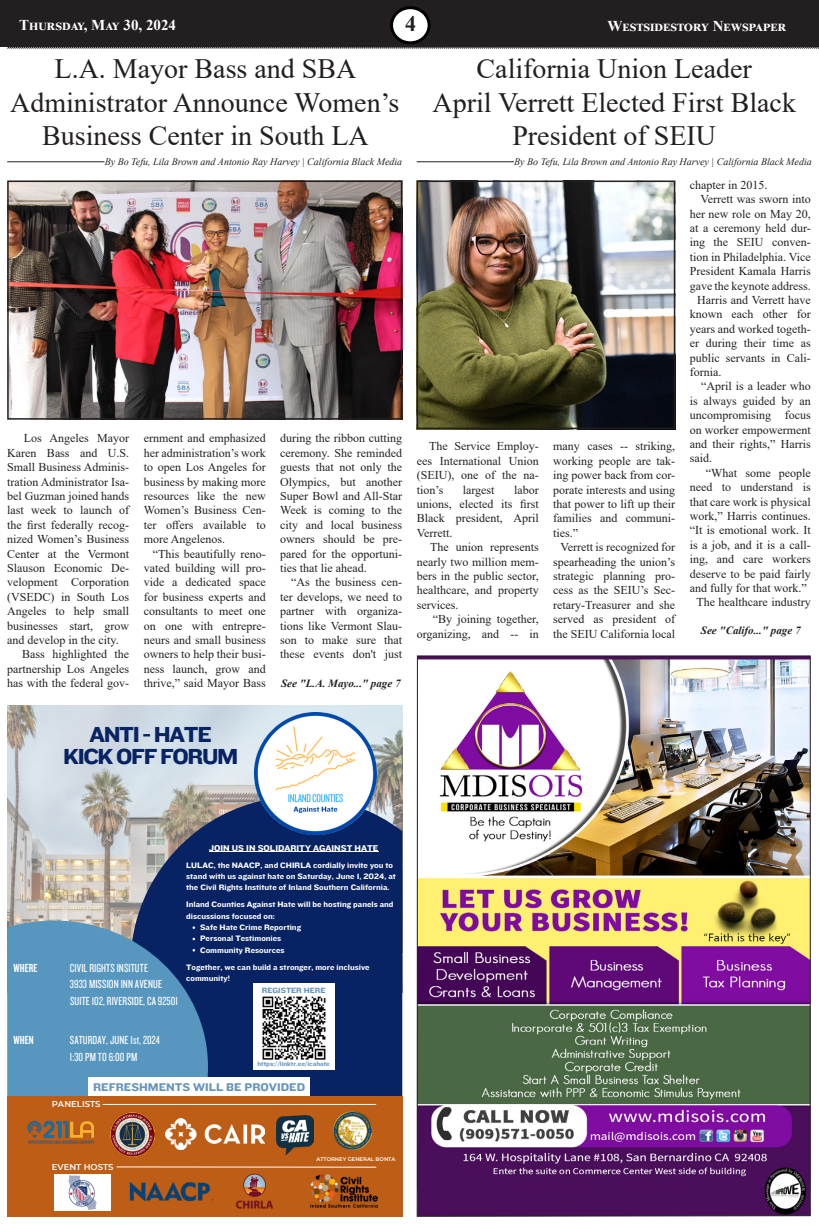
<style>
.page{position:relative;width:819px;height:1224px;background:#fff}
.page>*{position:absolute;margin:0;border:0;box-sizing:border-box;transform-origin:0 0}
.t1{font:28px/33.6px "Times New Roman";color:#231f20;text-align:center}
.t2{font:22.6px/22.3px "Knockout 52";letter-spacing:-.06em;color:#082363;text-align:center}
.t3{font:700 22px "Times New Roman";color:#231f20}
.t4{font:700 15px "Times New Roman";color:#fff}
.t5{font:12.2px/16.6px "Knockout 28";letter-spacing:.01em;color:#fff}
.t6{font:12.2px "Knockout 48";letter-spacing:.01em;color:#fff}
.t7{font:12px/14.4px "Times New Roman";color:#231f20;text-align:justify}
.t8{font:11.6px "Knockout 52";color:#6694bb}
.t9{font:italic 700 11px "Times New Roman";color:#231f20}
.t10{font:italic 10px "Times New Roman";color:#231f20}
.t11{font:8.7px "Knockout 52";color:#fff}
.t12{font:600 8.5px "Montserrat";color:#fff}
.t13{font:8.2px/11.3px "Knockout 52";color:#fff}
.t14{font:7.9px "Knockout 52";color:#6694bb}
.t15{font:6.6px "Knockout 52";color:#6694bb}
.t16{font:600 5.3px "Montserrat";color:#fff}
</style>
<div class="page">
<div style="left:0;top:0;width:819px;height:46px;background:#231f20"></div>
<div style="left:392px;top:8px;width:37px;height:35px;background:#fff;border-radius:50%"></div>
<div style="left:390px;top:6px;width:41px;height:38px;border:3px solid #000;border-radius:50%"></div>
<svg style="left:6px;top:44px;width:813px;height:5px"></svg>
<img style="left:416px;top:655px;width:395px;height:562px">
<img style="left:764px;top:1168px;width:44px;height:46px">
<img style="left:7px;top:705px;width:395px;height:216px">
<svg style="left:130px;top:796px;width:272px;height:300px;background:#1e356c"></svg>
<svg style="left:7px;top:921px;width:201px;height:175px;background:#4f87b2"></svg>
<div style="left:7px;top:1096px;width:395px;height:121px;background:#be5d15"></div>
<hr style="left:117px;top:1167px;width:259px;height:1px;background:#fff">
<img style="left:311px;top:1175px;width:67px;height:33px">
<img style="left:236px;top:1173px;width:37px;height:36px">
<img style="left:54px;top:1175px;width:56px;height:36px">
<hr style="left:103px;top:1104px;width:273px;height:1px;background:#fff">
<img style="left:333px;top:1112px;width:38px;height:38px">
<img style="left:277px;top:1115px;width:37px;height:39px">
<img style="left:27px;top:1120px;width:68px;height:24px">
<img style="left:165px;top:1118px;width:99px;height:32px">
<img style="left:255px;top:713px;width:121px;height:121px">
<img style="left:129px;top:1182px;width:85px;height:20px">
<hr style="left:209px;top:852px;width:170px;height:1px;background:#fff">
<div style="left:253px;top:983px;width:82px;height:87px;background:#fff"></div>
<img style="left:262px;top:996px;width:64px;height:64px">
<div style="left:89px;top:1077px;width:221px;height:19px;background:#fff"></div>
<img style="left:110px;top:1113px;width:44px;height:44px">
<hr style="left:417px;top:161px;width:97px;height:1px;background:#231f20">
<hr style="left:7px;top:161px;width:97px;height:1px;background:#231f20">
<img style="left:420px;top:184px;width:252px;height:242px">
<div style="left:417px;top:181px;width:258px;height:248px;border:2px solid #231f20"></div>
<img style="left:10px;top:184px;width:389px;height:233px">
<div style="left:7px;top:181px;width:395px;height:239px;border:2px solid #231f20"></div>
<p class="t4" style="left:19px;top:14px;width:158px">Thursday, May 30, 2024</p>
<h3 class="t3" style="left:405px;top:8px;width:12px">4</h3>
<p class="t4" style="left:608px;top:15px;width:180px">Westsidestory Newspaper</p>
<p class="t1" style="left:55px;top:51px;width:303px">L.A. Mayor Bass and SBA</p>
<p class="t1" style="left:10px;top:84px;width:391px">Administrator Announce Women’s<br>Business Center in South LA</p>
<p class="t1" style="left:477px;top:51px;width:277px">California Union Leader</p>
<p class="t1" style="left:433px;top:84px;width:365px">April Verrett Elected First Black<br>President of SEIU</p>
<p class="t10" style="left:105px;top:155px;width:299px">By Bo Tefu, Lila Brown and Antonio Ray Harvey | California Black Media</p>
<p class="t10" style="left:514px;top:155px;width:299px">By Bo Tefu, Lila Brown and Antonio Ray Harvey | California Black Media</p>
<p class="t7" style="left:7px;top:431px;width:124px;text-indent:17px">Los Angeles Mayor Karen Bass and U.S.<br>Small Business Adminis&shy;tration Administrator Isa&shy;bel Guzman joined hands last week to launch of the first federally recog&shy;nized Women’s Business Center at the Vermont Slauson Economic De&shy;velopment Corporation (VSEDC) in South Los Angeles to help small businesses start, grow and develop in the city.</p>
<p class="t7" style="left:7px;top:647px;width:124px;text-indent:15px">Bass highlighted the partnership Los Angeles has with the federal gov-</p>
<p class="t7" style="left:144px;top:431px;width:124px">ernment and emphasized her administration’s work to open Los Angeles for business by making more resources like the new Women’s Business Cen&shy;ter offers available to more Angelenos.</p>
<p class="t7" style="left:144px;top:546px;width:124px;text-indent:9px">“This beautifully reno&shy;vated building will pro&shy;vide a dedicated space for business experts and consultants to meet one on one with entrepre&shy;neurs and small business owners to help their busi&shy;ness launch, grow and thrive,” said Mayor Bass</p>
<p class="t7" style="left:280px;top:431px;width:124px">during the ribbon cutting ceremony. She reminded guests that not only the Olympics, but another Super Bowl and All-Star Week is coming to the city and local business owners should be pre&shy;pared for the opportuni&shy;ties that lie ahead.</p>
<p class="t7" style="left:280px;top:575px;width:124px;text-indent:11px">“As the business cen&shy;ter develops, we need to partner with organiza&shy;tions like Vermont Slau&shy;son to make sure that these events don't just</p>
<p class="t9" style="left:281px;top:675px;width:121px">See "L.A. Mayo..." page 7</p>
<p class="t7" style="left:417px;top:439px;width:124px;text-indent:13px">The Service Employ&shy;ees International Union (SEIU), one of the na&shy;tion’s</p>
<p class="t7" style="left:417px;top:482px;width:124px;text-indent:97px">labor unions, elected its first Black president, April Verrett.</p>
<p class="t7" style="left:417px;top:540px;width:124px;text-indent:14px">The union represents nearly two million mem&shy;bers in the public sector, healthcare, and property services.</p>
<p class="t7" style="left:417px;top:612px;width:124px;text-align:right">“By joining together, organizing, and -- in</p>
<p class="t7" style="left:463px;top:482px;width:33px">largest</p>
<p class="t7" style="left:553px;top:439px;width:124px">many cases -- striking, working people are tak&shy;ing power back from cor&shy;porate interests and using that power to lift up their families and communi&shy;ties.”</p>
<p class="t7" style="left:553px;top:540px;width:124px;text-indent:7px">Verrett is recognized for spearheading the union’s strategic planning pro&shy;cess as the SEIU’s Sec&shy;retary-Treasurer and she served as president of the SEIU California local</p>
<p class="t7" style="left:690px;top:177px;width:79px">chapter in 2015.</p>
<p class="t7" style="left:690px;top:192px;width:123px;text-indent:11px">Verrett was sworn into her new role on May 20, at a ceremony held dur&shy;ing the SEIU conven&shy;tion in Philadelphia. Vice President Kamala Harris gave the keynote address.</p>
<p class="t7" style="left:690px;top:292px;width:123px;text-indent:7px">Harris and Verrett have known each other for years and worked togeth&shy;er during their time as public servants in Cali&shy;fornia.</p>
<p class="t7" style="left:690px;top:379px;width:123px;text-indent:12px">“April is a leader who is always guided by an uncompromising focus on worker empowerment and their rights,” Harris said.</p>
<p class="t7" style="left:690px;top:465px;width:123px;text-indent:16px">“What some people need to understand is that care work is physical work,” Harris continues. “It is emotional work. It is a job, and it is a call&shy;ing, and care workers deserve to be paid fairly and fully for that work.”</p>
<p class="t7" style="left:696px;top:595px;width:116px">The healthcare industry</p>
<p class="t9" style="left:701px;top:623px;width:101px">See "Califo..." page 7</p>
<p class="t2" style="left:63px;top:722px;width:177px">ANTI - HATE<br>KICK OFF FORUM</p>
<p class="t6" style="left:14px;top:960px;width:25px">WHERE</p>
<p class="t5" style="left:70px;top:959px;width:110px">CIVILRIGHTSINSITUTE<br>3933 MISSION INN AVENUE<br>SUITE102,RIVERSIDE,CA92501</p>
<p class="t11" style="left:209px;top:842px;width:171px">JOIN US IN SOLIDARITY AGAINST HATE</p>
<p class="t13" style="left:186px;top:859px;width:211px">LULAC, the NAACP, and CHIRLA cordially invite you to stand with us against hate on Saturday, June 1, 2024, at the Civil Rights Institute of Inland Southern California.</p>
<p class="t13" style="left:186px;top:899px;width:209px">Inland Counties Against Hate will be hosting panels and</p>
<p class="t13" style="left:186px;top:910px;width:90px">discussions focused on:</p>
<p class="t13" style="left:200px;top:921px;width:102px">Safe Hate Crime Reporting</p>
<p class="t13" style="left:200px;top:933px;width:83px">Personal Testimonies</p>
<p class="t13" style="left:200px;top:944px;width:86px">Community Resources</p>
<p class="t13" style="left:186px;top:961px;width:185px">Together, we can build a stronger, more inclusive community!</p>
<p class="t14" style="left:262px;top:985px;width:65px">REGISTER HERE</p>
<p class="t6" style="left:14px;top:1033px;width:22px">WHEN</p>
<p class="t5" style="left:70px;top:1031px;width:92px">SATURDAY,JUNE1st,2024<br>1:30PM TO6:00PM</p>
<p class="t15" style="left:257px;top:1059px;width:74px">https://linktr.ee/icahate</p>
<p class="t8" style="left:93px;top:1079px;width:214px">REFRESHMENTS WILL BE PROVIDED</p>
<p class="t12" style="left:52px;top:1098px;width:50px">PANELISTS</p>
<p class="t12" style="left:52px;top:1161px;width:63px">EVENT HOSTS</p>
<p class="t16" style="left:316px;top:1155px;width:81px">ATTORNEY GENERAL BONTA</p>
</div>
